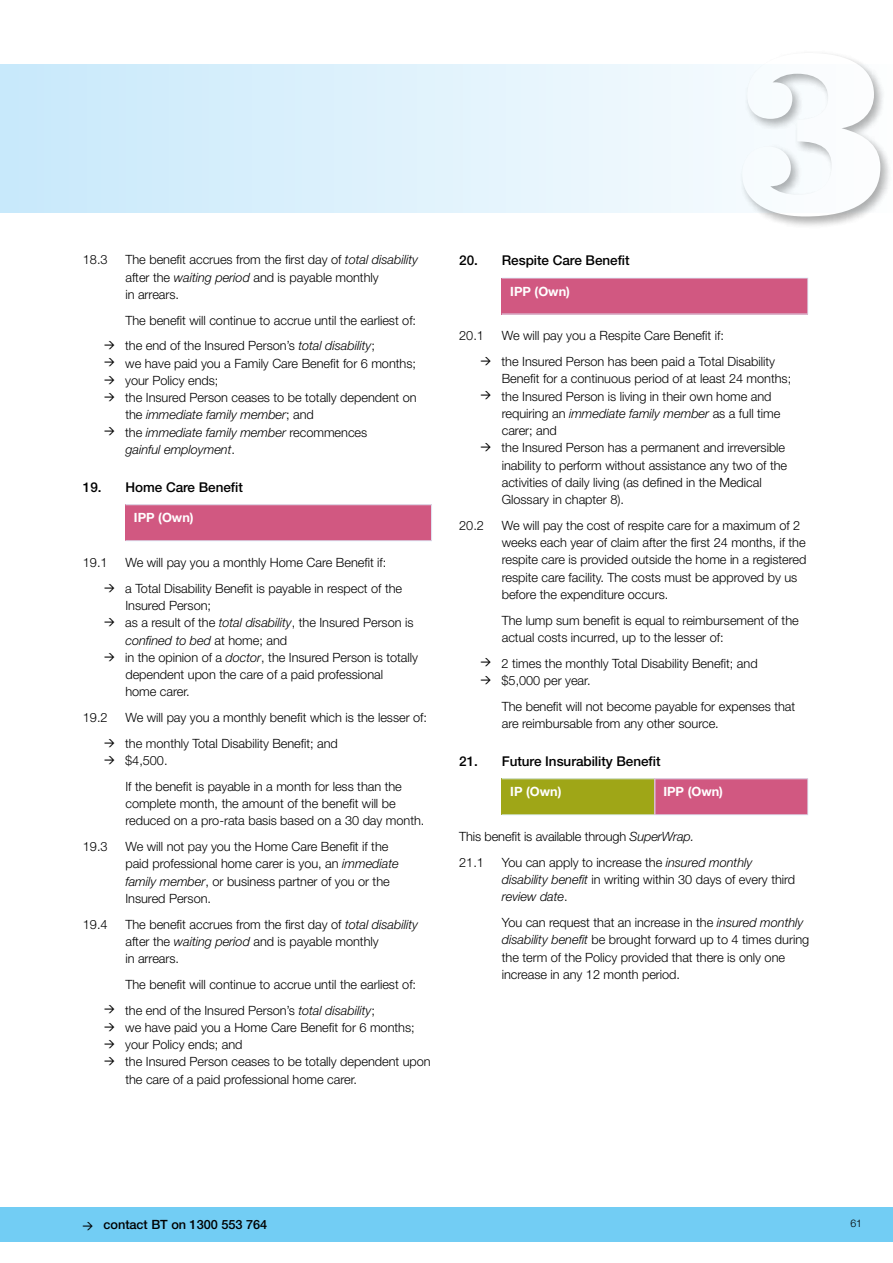
<style>
.page{position:relative;width:893px;height:1263px;background:#fff}
.page>*{position:absolute;margin:0;border:0;box-sizing:border-box;transform-origin:0 0}
.t1{font:700 253.5px "Clarendon BT";color:#fff}
.t2{font:500 13.5px "Helvetica Neue LT";letter-spacing:-.005em;color:#000}
.t3{font:300 12.75px/17.2px "Helvetica Neue LT";letter-spacing:-.005em;color:#000}
.t4{font:italic 300 12.75px "Helvetica Neue LT";letter-spacing:-.005em;color:#000}
.t5{font:700 12.75px "Helvetica Neue LT";color:#fff}
.t6{font:500 12.75px "Helvetica Neue LT";letter-spacing:-.005em;color:#000}
.t7{font:300 10.5px "Helvetica Neue LT";color:#000}
.s1{font-style:italic}
.s2{font-style:normal}
.s3{font-family:"DIN";font-size:10.5px}
</style>
<div class="page">
<div style="left:0;top:1208px;width:893px;height:34px;background:#72cdf4"></div>
<svg style="left:1px;top:64px;width:737px;height:149px"></svg>
<div style="left:738px;top:49px;width:155px;height:180px;background:#000;opacity:.6"></div>
<svg style="left:0;top:64px;width:1px;height:149px"></svg>
<div style="left:125px;top:505px;width:307px;height:36px;background:#d15881"></div>
<hr style="left:431px;top:505px;width:1px;height:35px;background:#e2f3fd">
<hr style="left:125px;top:540px;width:307px;height:1px;background:#e2f3fd">
<hr style="left:125px;top:504px;width:307px;height:1px;background:#e2f3fd">
<div style="left:502px;top:278px;width:306px;height:36px;background:#d15881"></div>
<hr style="left:807px;top:278px;width:1px;height:36px;background:#e2f3fd">
<hr style="left:502px;top:314px;width:306px;height:1px;background:#e2f3fd">
<hr style="left:502px;top:278px;width:306px;height:1px;background:#e2f3fd">
<div style="left:502px;top:779px;width:153px;height:36px;background:#9fa617"></div>
<div style="left:655px;top:779px;width:153px;height:36px;background:#d15881"></div>
<hr style="left:654px;top:779px;width:1px;height:35px;background:#e2f3fd">
<hr style="left:807px;top:779px;width:1px;height:35px;background:#e2f3fd">
<hr style="left:502px;top:814px;width:153px;height:1px;background:#e2f3fd">
<hr style="left:655px;top:814px;width:153px;height:1px;background:#e2f3fd">
<hr style="left:502px;top:778px;width:153px;height:1px;background:#e2f3fd">
<hr style="left:655px;top:778px;width:153px;height:1px;background:#e2f3fd">
<p class="t3" style="left:83px;top:251px;width:26px">18.3</p>
<p class="t3" style="left:125px;top:251px;width:294px">The benefit accrues from the first day of <span class="s1">total disability</span></p>
<p class="t3" style="left:125px;top:268px;width:255px">after the <span class="s1">waiting period</span> and is payable monthly</p>
<p class="t3" style="left:125px;top:285px;width:55px">in arrears.</p>
<p class="t3" style="left:125px;top:311px;width:292px">The benefit will continue to accrue until the earliest of:</p>
<p class="t3" style="left:104px;top:337px;width:272px"><sup>&gt;</sup> the end of the Insured Person’s <span class="s1">total disability</span>;</p>
<p class="t3" style="left:104px;top:354px;width:313px"><sup>&gt;</sup> we have paid you a Family Care Benefit for 6 months;</p>
<p class="t3" style="left:104px;top:371px;width:116px"><sup>&gt;</sup> your Policy ends;</p>
<p class="t3" style="left:104px;top:389px;width:314px"><sup>&gt;</sup> the Insured Person ceases to be totally dependent on</p>
<p class="t4" style="left:125px;top:407px;width:190px"><span class="s2">the</span> immediate family member<span class="s2">; and</span></p>
<p class="t4" style="left:104px;top:424px;width:265px"><sup>&gt;</sup> <span class="s2">the</span> immediate family member <span class="s2">recommences</span></p>
<p class="t4" style="left:125px;top:442px;width:111px">gainful employment<span class="s2">.</span></p>
<p class="t2" style="left:83px;top:479px;width:161px">19. Home Care Benefit</p>
<p class="t5" style="left:134px;top:510px;width:61px">IPP (Own)</p>
<p class="t3" style="left:83px;top:554px;width:26px">19.1</p>
<p class="t3" style="left:104px;top:549px;width:299px;line-height:25.8px;text-align:center">We will pay you a monthly Home Care Benefit if:<br><sup>&gt;</sup> a Total Disability Benefit is payable in respect of the</p>
<p class="t3" style="left:125px;top:597px;width:87px">Insured Person;</p>
<p class="t3" style="left:104px;top:614px;width:311px"><sup>&gt;</sup> as a result of the <span class="s1">total disability</span>, the Insured Person is</p>
<p class="t4" style="left:125px;top:632px;width:163px">confined to bed <span class="s2">at home; and</span></p>
<p class="t3" style="left:104px;top:648px;width:315px"><sup>&gt;</sup> in the opinion of a <span class="s1">doctor</span>, the Insured Person is totally</p>
<p class="t3" style="left:125px;top:666px;width:259px">dependent upon the care of a paid professional</p>
<p class="t3" style="left:125px;top:683px;width:66px">home carer.</p>
<p class="t3" style="left:83px;top:709px;width:26px">19.2</p>
<p class="t3" style="left:104px;top:704px;width:324px;line-height:25.8px;text-indent:21px">We will pay you a monthly benefit which is the lesser of: <sup>&gt;</sup> the monthly Total Disability Benefit; and</p>
<p class="t3" style="left:125px;top:747px;width:278px;line-height:25.8px;text-indent:-21px"><sup>&gt;</sup> $4,500.<br>If the benefit is payable in a month for less than the</p>
<p class="t3" style="left:125px;top:795px;width:300px">complete month, the amount of the benefit will be reduced on a pro-rata basis based on a 30 day month.</p>
<p class="t3" style="left:83px;top:838px;width:26px">19.3</p>
<p class="t3" style="left:125px;top:838px;width:275px">We will not pay you the Home Care Benefit if the paid professional home carer is you, an <span class="s1">immediate family member</span>, or business partner of you or the Insured Person.</p>
<p class="t3" style="left:83px;top:915px;width:26px">19.4</p>
<p class="t3" style="left:125px;top:915px;width:294px">The benefit accrues from the first day of <span class="s1">total disability </span>after the <span class="s1">waiting period</span> and is payable monthly<br>in arrears.</p>
<p class="t3" style="left:104px;top:971px;width:313px;line-height:25.8px;text-indent:21px">The benefit will continue to accrue until the earliest of: <sup>&gt;</sup> the end of the Insured Person’s <span class="s1">total disability</span>;</p>
<p class="t3" style="left:104px;top:1018px;width:312px"><sup>&gt;</sup> we have paid you a Home Care Benefit for 6 months;</p>
<p class="t3" style="left:104px;top:1036px;width:140px"><sup>&gt;</sup> your Policy ends; and</p>
<p class="t3" style="left:104px;top:1053px;width:328px"><sup>&gt;</sup> the Insured Person ceases to be totally dependent upon</p>
<p class="t3" style="left:125px;top:1070px;width:233px">the care of a paid professional home carer.</p>
<h1 class="t1" style="left:731px;top:-32px;width:162px">3</h1>
<p class="t2" style="left:459px;top:252px;width:172px">20. Respite Care Benefit</p>
<p class="t5" style="left:510px;top:283px;width:61px">IPP (Own)</p>
<p class="t3" style="left:459px;top:327px;width:26px">20.1</p>
<p class="t3" style="left:480px;top:323px;width:296px;line-height:25.8px;text-indent:21px">We will pay you a Respite Care Benefit if:<br><sup>&gt;</sup> the Insured Person has been paid a Total Disability</p>
<p class="t3" style="left:480px;top:370px;width:312px;text-indent:21px">Benefit for a continuous period of at least 24 months; <sup>&gt;</sup> the Insured Person is living in their own home and</p>
<p class="t3" style="left:502px;top:404px;width:280px">requiring an <span class="s1">immediate family member</span> as a full time</p>
<p class="t3" style="left:502px;top:422px;width:57px">carer; and</p>
<p class="t3" style="left:480px;top:439px;width:306px"><sup>&gt;</sup> the Insured Person has a permanent and irreversible</p>
<p class="t3" style="left:502px;top:456px;width:287px">inability to perform without assistance any two of the</p>
<p class="t3" style="left:502px;top:473px;width:261px">activities of daily living (as defined in the Medical</p>
<p class="t3" style="left:502px;top:491px;width:124px">Glossary in chapter 8).</p>
<p class="t3" style="left:459px;top:516px;width:26px">20.2</p>
<p class="t3" style="left:502px;top:516px;width:306px">We will pay the cost of respite care for a maximum of 2 weeks each year of claim after the first 24 months, if the respite care is provided outside the home in a registered respite care facility. The costs must be approved by us before the expenditure occurs.</p>
<p class="t3" style="left:502px;top:611px;width:298px">The lump sum benefit is equal to reimbursement of the actual costs incurred, up to the lesser of:</p>
<p class="t3" style="left:480px;top:654px;width:279px"><sup>&gt;</sup> 2 times the monthly Total Disability Benefit; and <sup>&gt;</sup> $5,000 per year.</p>
<p class="t3" style="left:502px;top:697px;width:295px">The benefit will not become payable for expenses that are reimbursable from any other source.</p>
<p class="t2" style="left:459px;top:753px;width:203px">21. Future Insurability Benefit</p>
<p class="t5" style="left:510px;top:784px;width:53px">IP (Own)</p>
<p class="t5" style="left:663px;top:784px;width:61px">IPP (Own)</p>
<p class="t3" style="left:459px;top:823px;width:237px;line-height:25.8px">This benefit is available through <span class="s1">SuperWrap.<br></span>21.1</p>
<p class="t3" style="left:502px;top:853px;width:295px">You can apply to increase the <span class="s1">insured monthly disability benefit</span> in writing within 30 days of every third <span class="s1">review date</span>.</p>
<p class="t3" style="left:502px;top:914px;width:309px">You can request that an increase in the <span class="s1">insured monthly disability benefit</span> be brought forward up to 4 times during the term of the Policy provided that there is only one increase in any 12 month period.</p>
<p class="t6" style="left:61px;top:1217px;width:208px"><sup>&gt;</sup> <span class="s3">&gt;</span> contact BT on 1300 553 764</p>
<p class="t7" style="left:850px;top:1217px;width:13px">61</p>
</div>
